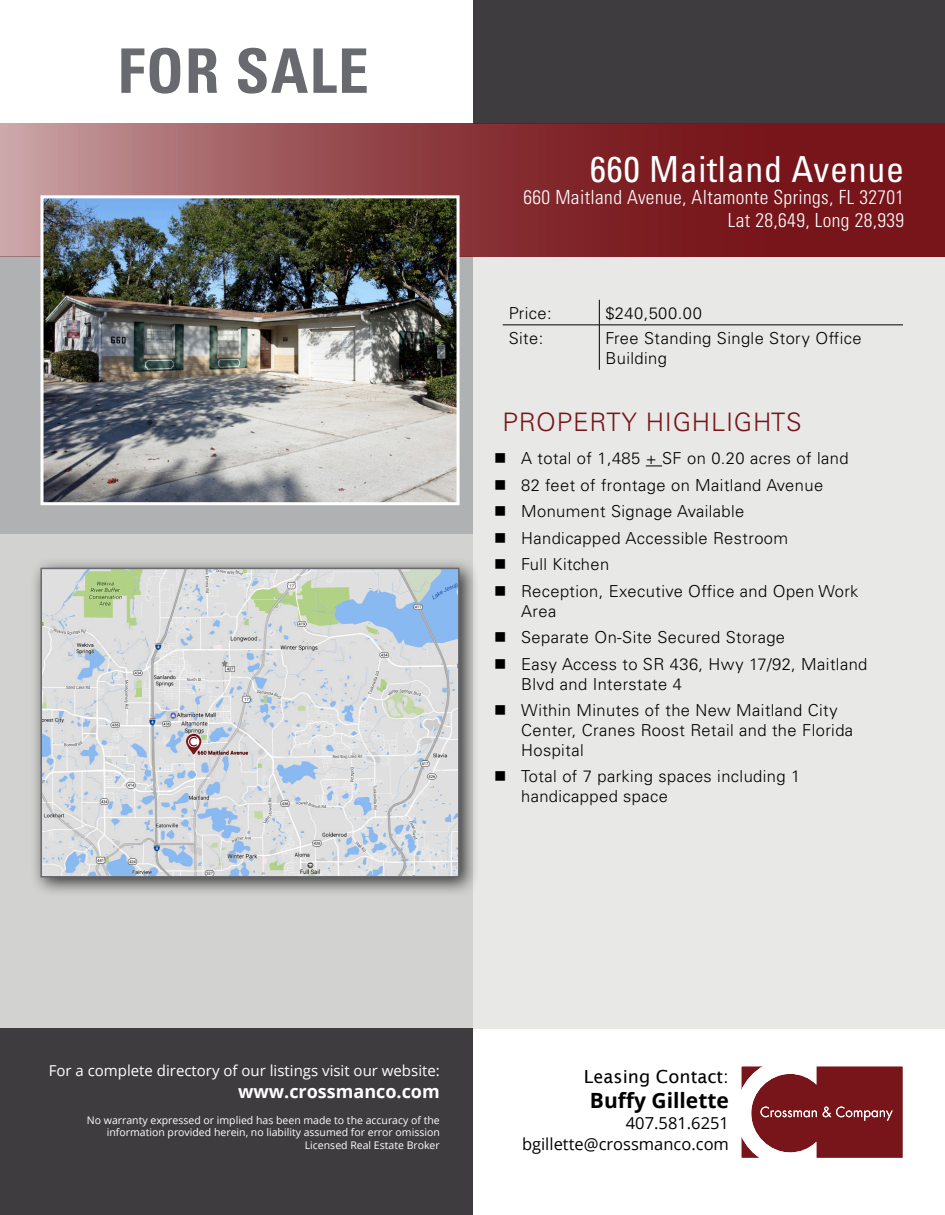
<style>
.page{position:relative;width:945px;height:1215px;background:#fff}
.page>*{position:absolute;margin:0;border:0;box-sizing:border-box;transform-origin:0 0}
.Long_Lat{font:700 condensed 61.5px "Univers";letter-spacing:.02em;color:#696a70}
.Property_Name{font:condensed 36px "Univers";letter-spacing:.02em;color:#fff}
.Section_Headers{font:300 25.5px "Univers";letter-spacing:.03em;color:#77151a}
.t1{font:700 21px "Open Sans";color:#000}
.Property_Address{font:300 condensed 19.5px "Univers";letter-spacing:.02em;color:#fff}
.Long_Lat-2{font:300 condensed 19.5px "Univers";letter-spacing:.02em;color:#fff}
.t2{font:700 18px "Open Sans";color:#fff}
.t3{font:18px "Lucida Sans";color:#000}
.Property_Highlights{font:300 16.5px/19.8px "Univers";letter-spacing:.025em;color:#000}
.t4{font:16.5px/21px "Open Sans";color:#000;text-align:right}
.t5{font:15px "Open Sans";color:#fff}
.t6{font:10.5px/12.6px "Open Sans";color:#fff;text-align:right}
</style>
<div class="page">
<div style="left:472px;top:257px;width:473px;height:772px;background:#e8e9e7"></div>
<div style="left:0;top:534px;width:472px;height:495px;background:#d2d3d1"></div>
<div style="left:0;top:257px;width:472px;height:277px;background:#b0b1b2"></div>
<div style="left:0;top:1029px;width:472px;height:186px;background:#3e3c3f"></div>
<svg style="left:743px;top:1068px;width:158px;height:88px"></svg>
<div style="left:740px;top:1065px;width:164px;height:94px;border:2px solid #fff"></div>
<div style="left:473px;top:0;width:472px;height:123px;background:#3e3c3f"></div>
<svg style="left:0;top:123px;width:945px;height:134px;background:#8c3a3e"></svg>
<img style="left:44px;top:199px;width:412px;height:302px">
<div style="left:40px;top:195px;width:420px;height:310px;border:3px solid #fff"></div>
<div style="left:30px;top:557px;width:449px;height:340px;background:#000;opacity:.75"></div>
<img style="left:43px;top:571px;width:414px;height:304px">
<div style="left:40px;top:568px;width:420px;height:310px;border:2px solid #696a70"></div>
<svg style="left:646px;top:466px;width:16px;height:1px"></svg>
<svg style="left:186px;top:734px;width:15px;height:20px"></svg>
<div style="left:188px;top:736px;width:11px;height:11px;background:#fff;border-radius:50%"></div>
<svg style="left:189px;top:737px;width:8px;height:10px"></svg>
<svg style="left:599px;top:300px;width:1px;height:25px"></svg>
<hr style="left:503px;top:325px;width:96px;height:1px;background:#000">
<hr style="left:599px;top:325px;width:304px;height:1px;background:#000">
<hr style="left:599px;top:325px;width:1px;height:45px;background:#000">
<p class="Long_Lat" style="left:118px;top:33px;width:253px">FOR SALE</p>
<p class="Property_Name" style="left:590px;top:146px;width:315px">660 Maitland Avenue</p>
<p class="Property_Address" style="left:524px;top:186px;width:382px">660 Maitland Avenue, Altamonte Springs, FL 32701</p>
<p class="Long_Lat-2" style="left:728px;top:209px;width:178px">Lat 28,649, Long 28,939</p>
<p class="Property_Highlights" style="left:509px;top:303px;width:44px">Price:</p>
<p class="Property_Highlights" style="left:605px;top:303px;width:98px">$240,500.00</p>
<p class="Property_Highlights" style="left:509px;top:328px;width:36px">Site:</p>
<p class="Property_Highlights" style="left:605px;top:328px;width:258px">Free Standing Single Story Office<br>Building</p>
<p class="Section_Headers" style="left:502px;top:407px;width:301px">PROPERTY HIGHLIGHTS</p>
<p class="Property_Highlights" style="left:521px;top:449px;width:329px">A total of 1,485 + SF on 0.20 acres of land</p>
<p class="Property_Highlights" style="left:521px;top:475px;width:304px">82 feet of frontage on Maitland Avenue</p>
<p class="Property_Highlights" style="left:521px;top:502px;width:225px">Monument Signage Available</p>
<p class="Property_Highlights" style="left:521px;top:528px;width:269px">Handicapped Accessible Restroom</p>
<p class="Property_Highlights" style="left:521px;top:555px;width:90px">Full Kitchen</p>
<p class="Property_Highlights" style="left:521px;top:581px;width:339px">Reception, Executive Office and Open Work<br>Area</p>
<p class="Property_Highlights" style="left:521px;top:628px;width:266px">Separate On-Site Secured Storage</p>
<p class="Property_Highlights" style="left:521px;top:654px;width:348px">Easy Access to SR 436, Hwy 17/92, Maitland<br>Blvd and Interstate 4</p>
<p class="Property_Highlights" style="left:521px;top:701px;width:334px">Within Minutes of the New Maitland City<br>Center, Cranes Roost Retail and the Florida<br>Hospital</p>
<p class="Property_Highlights" style="left:521px;top:767px;width:281px">Total of 7 parking spaces including 1 handicapped space</p>
<p class="t5" style="left:49px;top:1060px;width:393px">For a complete directory of our listings visit our website:</p>
<p class="t2" style="left:238px;top:1079px;width:203px">www.crossmanco.com</p>
<p class="t6" style="left:87px;top:1113px;width:354px">No warranty expressed or implied has been made to the accuracy of the information provided herein, no liability assumed for error omission<br>Licensed Real Estate Broker</p>
<p class="t3" style="left:584px;top:1066px;width:147px">Leasing Contact:</p>
<p class="t1" style="left:590px;top:1086px;width:141px">Buffy Gillette</p>
<p class="t4" style="left:522px;top:1112px;width:209px">407.581.6251 bgillette@crossmanco.com</p>
</div>
